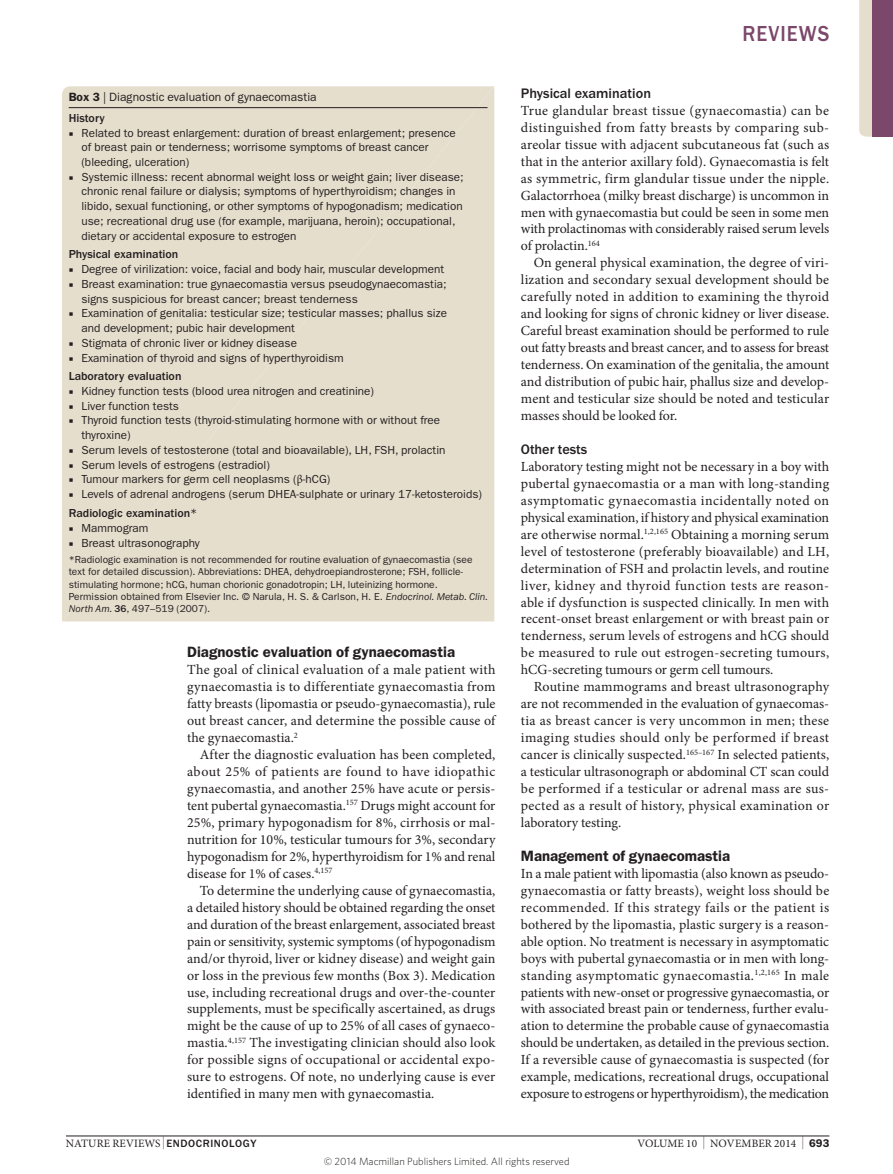
<style>
.page{position:relative;width:893px;height:1174px;background:#fff}
.page>*{position:absolute;margin:0;border:0;box-sizing:border-box;transform-origin:0 0}
.t1{font:500 22.5px "ITC Franklin Gothic Std";letter-spacing:.05em;color:#7b476a;scale:.9 1}
.Head_1{font:600 15px "ITC Franklin Gothic Std";color:#231f20}
.Head_2{font:500 14.25px "ITC Franklin Gothic Std";color:#231f20}
.Body_first{font:13.95px/17px "Minion Pro";letter-spacing:-.005em;color:#231f20;text-align:justify}
.Body_text{font:13.95px/17px "Minion Pro";color:#231f20;text-align:justify}
.Box_subhead{font:500 12px "ITC Franklin Gothic Std";color:#231f20}
.Box_title{font:12px "ITC Franklin Gothic Std";color:#231f20}
.t2{font:11.7px/14.7px "ITC Franklin Gothic Std";color:#231f20}
.t3{font:11.25px "Minion Pro";letter-spacing:.01em;color:#231f20}
.t4{font:300 10.5px "Whitney";color:#1d1d1b}
.Box_footnote{font:10.2px/12.3px "ITC Franklin Gothic Std";color:#231f20}
.s1{font-weight:600}
.s2{font-family:"Minion Pro"}
.s3{font-weight:400}
.s4{font-style:italic}
.s5{font-weight:500}
.s6{font-size:12.9px}
.s7{font-family:"ITC Franklin Gothic Std";font-weight:500;font-size:10.95px}
.s8{font-family:"ITC Franklin Gothic Std";font-weight:600}
</style>
<div class="page">
<hr style="left:66px;top:1135px;width:763px;height:1px;background:#231f20">
<div style="left:62px;top:86px;width:432px;height:535px;background:#e6decd"></div>
<hr style="left:69px;top:107px;width:419px;height:1px;background:#231f20">
<svg style="left:859px;top:0;width:13px;height:137px;background:#e6dece"></svg>
<div style="left:872px;top:0;width:21px;height:137px;background:#7b476a"></div>
<p class="Box_title" style="left:69px;top:90px;width:250px"><span class="s1">Box 3</span> | Diagnostic evaluation of gynaecomastia</p>
<p class="Box_subhead" style="left:69px;top:111px;width:38px">History</p>
<p class="t2" style="left:81px;top:125px;width:376px;text-indent:-13px"><span class="s2">■</span> Related to breast enlargement: duration of breast enlargement; presence of breast pain or tenderness; worrisome symptoms of breast cancer (bleeding, ulceration)</p>
<p class="t2" style="left:81px;top:169px;width:384px;text-indent:-13px"><span class="s2">■</span> Systemic illness: recent abnormal weight loss or weight gain; liver disease; chronic renal failure or dialysis; symptoms of hyperthyroidism; changes in libido, sexual functioning, or other symptoms of hypogonadism; medication use; recreational drug use (for example, marijuana, heroin); occupational, dietary or accidental exposure to estrogen</p>
<p class="Box_subhead" style="left:69px;top:248px;width:111px">Physical examination</p>
<p class="t2" style="left:69px;top:262px;width:377px"><span class="s2">■</span> Degree of virilization: voice, facial and body hair, muscular development</p>
<p class="t2" style="left:81px;top:277px;width:367px;text-indent:-13px"><span class="s2">■</span> Breast examination: true gynaecomastia versus pseudogynaecomastia; signs suspicious for breast cancer; breast tenderness</p>
<p class="t2" style="left:81px;top:306px;width:367px;text-indent:-13px"><span class="s2">■</span> Examination of genitalia: testicular size; testicular masses; phallus size and development; pubic hair development</p>
<p class="t2" style="left:69px;top:335px;width:230px"><span class="s2">■</span> Stigmata of chronic liver or kidney disease</p>
<p class="t2" style="left:69px;top:350px;width:277px"><span class="s2">■</span> Examination of thyroid and signs of hyperthyroidism</p>
<p class="Box_subhead" style="left:69px;top:370px;width:114px">Laboratory evaluation</p>
<p class="t2" style="left:69px;top:384px;width:307px"><span class="s2">■</span> Kidney function tests (blood urea nitrogen and creatinine)</p>
<p class="t2" style="left:69px;top:398px;width:112px"><span class="s2">■</span> Liver function tests</p>
<p class="t2" style="left:81px;top:413px;width:360px;text-indent:-13px"><span class="s2">■</span> Thyroid function tests (thyroid-stimulating hormone with or without free thyroxine)</p>
<p class="t2" style="left:69px;top:442px;width:378px"><span class="s2">■</span> Serum levels of testosterone (total and bioavailable), LH, FSH, prolactin</p>
<p class="t2" style="left:69px;top:457px;width:203px"><span class="s2">■</span> Serum levels of estrogens (estradiol)</p>
<p class="t2" style="left:69px;top:472px;width:263px"><span class="s2">■</span> Tumour markers for germ cell neoplasms (<span class="s2">β</span>-hCG)</p>
<p class="t2" style="left:69px;top:487px;width:415px"><span class="s2">■</span> Levels of adrenal androgens (serum DHEA-sulphate or urinary 17-ketosteroids)</p>
<p class="Box_subhead" style="left:69px;top:506px;width:130px">Radiologic examination<span class="s3">*</span></p>
<p class="t2" style="left:69px;top:520px;width:81px"><span class="s2">■</span> Mammogram</p>
<p class="t2" style="left:69px;top:535px;width:133px"><span class="s2">■</span> Breast ultrasonography</p>
<p class="Box_footnote" style="left:69px;top:553px;width:421px">*Radiologic examination is not recommended for routine evaluation of gynaecomastia (see text for detailed discussion). Abbreviations: DHEA, dehydroepiandrosterone; FSH, follicle&shy;stimulating hormone; hCG, human chorionic gonadotropin; LH, luteinizing hormone.<br>Permission obtained from Elsevier Inc. © Narula, H. S. &amp; Carlson, H. E. <span class="s4">Endocrinol. Metab. Clin.<br>North Am.</span> <span class="s5">36</span>, 497–519 (2007).</p>
<p class="Head_1" style="left:187px;top:643px;width:270px">Diagnostic evaluation of gynaecomastia</p>
<p class="Body_first" style="left:187px;top:661px;width:310px">The goal of clinical evaluation of a male patient with gynaecomastia is to differentiate gynaecomastia from fatty breasts (lipomastia or pseudo-gynaecomastia), rule out breast cancer, and determine the possible cause of the gynaecomastia.<sup>2</sup></p>
<p class="Body_text" style="left:187px;top:746px;width:310px;text-indent:13px">After the diagnostic evaluation has been completed, about 25% of patients are found to have idiopathic gynaecomastia, and another 25% have acute or persis&shy;tent pubertal gynaecomastia.<sup>157</sup> Drugs might account for 25%, primary hypogonadism for 8%, cirrhosis or mal&shy;nutrition for 10%, testicular tumours for 3%, secondary hypogonadism for 2%, hyperthyroidism for 1% and renal disease for 1% of cases.<sup>4,157</sup></p>
<p class="Body_text" style="left:187px;top:882px;width:310px;text-indent:13px">To determine the underlying cause of gynaecomastia, a detailed history should be obtained regarding the onset and duration of the breast enlargement, associated breast pain or sensitivity, systemic symptoms (of hypogonadism and/or thyroid, liver or kidney disease) and weight gain or loss in the previous few months (Box 3). Medication use, including recreational drugs and over-the-counter supplements, must be specifically ascertained, as drugs might be the cause of up to 25% of all cases of gynaeco&shy;mastia.<sup>4,157</sup> The investigating clinician should also look for possible signs of occupational or accidental expo&shy;sure to estrogens. Of note, no underlying cause is ever identified in many men with gynaecomastia.</p>
<h1 class="t1" style="left:742px;top:21px;width:98px">REVIEWS</h1>
<p class="Head_2" style="left:521px;top:85px;width:132px">Physical examination</p>
<p class="Body_first" style="left:521px;top:102px;width:310px">True glandular breast tissue (gynaecomastia) can be distinguished from fatty breasts by comparing sub&shy;areolar tissue with adjacent subcutaneous fat (such as that in the anterior axillary fold). Gynaecomastia is felt as symmetric, firm glandular tissue under the nipple.<br>Galactorrhoea (milky breast discharge) is uncommon in men with gynaecomastia but could be seen in some men with prolactinomas with considerably raised serum levels of prolactin.<sup>164</sup></p>
<p class="Body_text" style="left:521px;top:254px;width:310px;text-indent:13px">On general physical examination, the degree of viri&shy;lization and secondary sexual development should be carefully noted in addition to examining the thyroid and looking for signs of chronic kidney or liver disease.<br>Careful breast examination should be performed to rule out fatty breasts and breast cancer, and to assess for breast tenderness. On examination of the genitalia, the amount and distribution of pubic hair, phallus size and develop&shy;ment and testicular size should be noted and testicular masses should be looked for.</p>
<p class="Head_2" style="left:521px;top:441px;width:68px">Other tests</p>
<p class="Body_first" style="left:521px;top:458px;width:310px">Laboratory testing might not be necessary in a boy with pubertal gynaecomastia or a man with long-standing asymptomatic gynaecomastia incidentally noted on physical examination, if history and physical examination are otherwise normal.<sup>1,2,165</sup> Obtaining a morning serum level of testosterone (preferably bioavailable) and LH, determination of FSH and prolactin levels, and routine liver, kidney and thyroid function tests are reason&shy;able if dysfunction is suspected clinically. In men with recent-onset breast enlargement or with breast pain or tenderness, serum levels of estrogens and hCG should be measured to rule out estrogen-secreting tumours, hCG‑secreting tumours or germ cell tumours.</p>
<p class="Body_text" style="left:521px;top:678px;width:310px;text-indent:13px">Routine mammograms and breast ultrasonography are not recommended in the evaluation of gynaecomas&shy;tia as breast cancer is very uncommon in men; these imaging studies should only be performed if breast cancer is clinically suspected.<sup>165–167</sup> In selected patients, a testicular ultrasonograph or abdominal CT scan could be performed if a testicular or adrenal mass are sus&shy;pected as a result of history, physical examination or laboratory testing.</p>
<p class="Head_1" style="left:521px;top:847px;width:211px">Management of gynaecomastia</p>
<p class="Body_first" style="left:521px;top:865px;width:310px">In a male patient with lipomastia (also known as pseudo&shy;gynaecomastia or fatty breasts), weight loss should be recommended. If this strategy fails or the patient is bothered by the lipomastia, plastic surgery is a reason&shy;able option. No treatment is necessary in asymptomatic boys with pubertal gynaecomastia or in men with long&shy;standing asymptomatic gynaecomastia.<sup>1,2,165</sup> In male patients with new-onset or progressive gynaecomastia, or with associated breast pain or tenderness, further evalu&shy;ation to determine the probable cause of gynaecomastia should be undertaken, as detailed in the previous section.<br>If a reversible cause of gynaecomastia is suspected (for example, medications, recreational drugs, occupational exposure to estrogens or hyperthyroidism), the medication</p>
<p class="t3" style="left:66px;top:1135px;width:192px">NATURE REVIEWS <span class="s6">|</span> <span class="s7">ENDOCRINOLOGY</span></p>
<p class="t3" style="left:637px;top:1135px;width:194px">VOLUME 10 <span class="s6">|</span> NOVEMBER 2014 <span class="s6">|</span> <span class="s8">693</span></p>
<p class="t4" style="left:324px;top:1154px;width:247px">© 2014 Macmillan Publishers Limited. All rights reserved</p>
</div>
